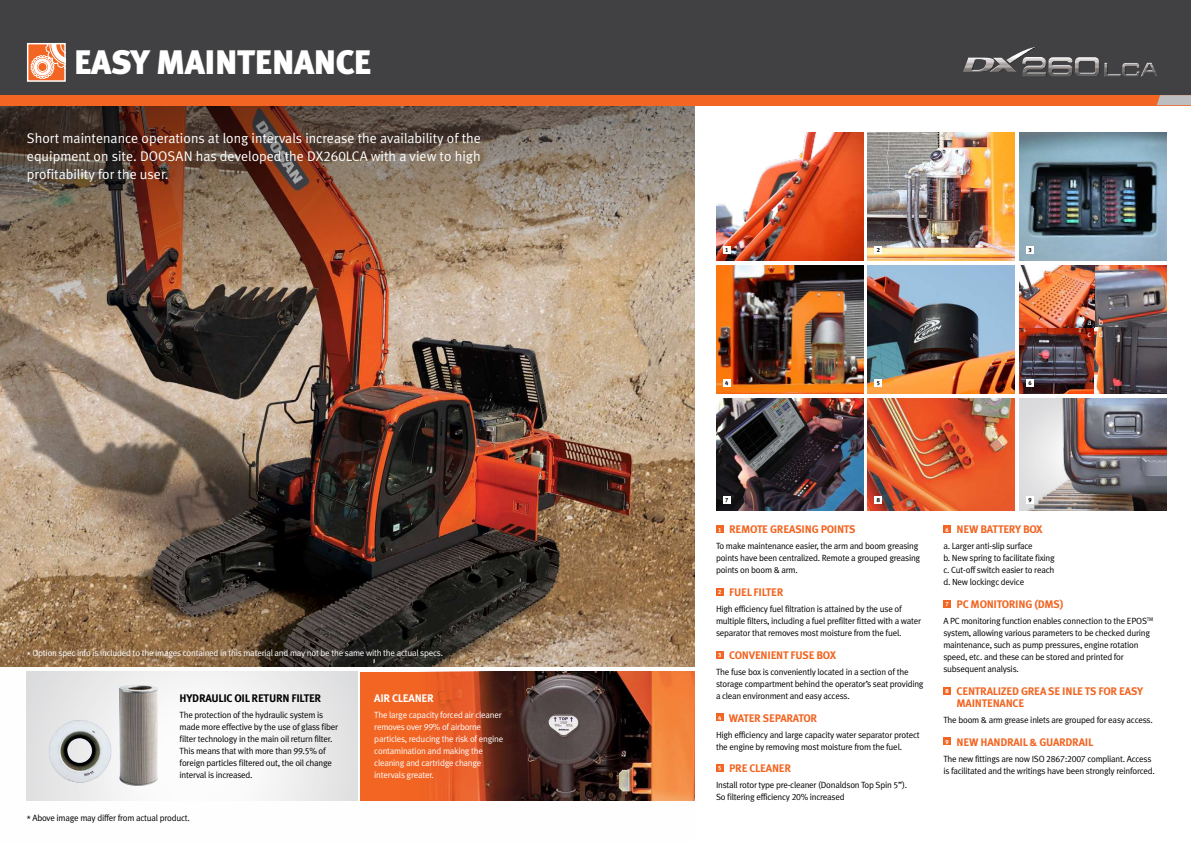
<style>
.page{position:relative;width:1191px;height:842px;background:#fff}
.page>*{position:absolute;margin:0;border:0;box-sizing:border-box;transform-origin:0 0}
.t1{font:900 34px "Meta Plus Lining";letter-spacing:-.025em;color:#fff}
.t2{font:14px/18px "Meta Plus Lining Normal";color:#fff;text-align:justify}
.t3{font:700 11px/12px "Meta Plus Lining";letter-spacing:-.025em;color:#f26522}
.t4{font:700 11px "Meta Plus Lining";letter-spacing:-.025em;color:#000}
.t5{font:700 11px "Meta Plus Lining";letter-spacing:-.025em;color:#fff}
.t6{font:9px/12px "Meta Plus Lining Normal";letter-spacing:-.025em;color:#000}
.t7{font:9px/12px "Meta Plus Lining Normal";letter-spacing:-.025em;color:#fff}
.t8{font:8.6px/11.7px "Meta Plus Normal";color:#fff;scale:.95 1}
.t9{font:700 6px "Meta Plus Lining";color:#fff}
.t10{font:700 6px "Meta Plus Lining";color:#000}
</style>
<div class="page">
<img style="left:0;top:0;width:1191px;height:801px">
<h1 class="t1" style="left:74px;top:43px;width:299px">EASY MAINTENANCE</h1>
<h2 class="t2" style="left:27px;top:129px;width:455px">Short maintenance operations at long intervals increase the availability of the equipment on site. DOOSAN has developed the DX260LCA with a view to high profitability for the user.</h2>
<p class="t7" style="left:27px;top:647px;width:418px">* Option spec info is included to the images contained in this material and may not be the same with the actual specs.</p>
<p class="t4" style="left:180px;top:692px;width:143px">HYDRAULIC OIL RETURN FILTER</p>
<p class="t6" style="left:180px;top:709px;width:160px">The protection of the hydraulic system is made more effective by the use of glass fiber filter technology in the main oil return filter.<br>This means that with more than 99.5% of foreign particles filtered out, the oil change interval is increased.</p>
<p class="t5" style="left:374px;top:692px;width:61px">AIR CLEANER</p>
<p class="t7" style="left:374px;top:709px;width:130px">The large capacity forced air cleaner removes over 99% of airborne particles, reducing the risk of engine contamination and making the cleaning and cartridge change intervals greater.</p>
<p class="t6" style="left:27px;top:811px;width:164px">* Above image may differ from actual product.</p>
<p class="t10" style="left:725px;top:247px;width:5px">1</p>
<p class="t10" style="left:876px;top:247px;width:5px">2</p>
<p class="t10" style="left:1028px;top:247px;width:5px">3</p>
<p class="t8" style="left:1087px;top:316px;width:6px">a c</p>
<p class="t8" style="left:1098px;top:316px;width:6px">b d</p>
<p class="t10" style="left:725px;top:380px;width:5px">4</p>
<p class="t10" style="left:876px;top:380px;width:5px">5</p>
<p class="t10" style="left:1028px;top:380px;width:5px">6</p>
<p class="t10" style="left:725px;top:497px;width:5px">7</p>
<p class="t10" style="left:876px;top:497px;width:5px">8</p>
<p class="t3" style="left:729px;top:523px;width:128px">REMOTE GREASING POINTS</p>
<p class="t6" style="left:716px;top:540px;width:206px">To make maintenance easier, the arm and boom greasing points have been centralized. Remote a grouped greasing points on boom &amp; arm.</p>
<p class="t9" style="left:718px;top:526px;width:5px">1</p>
<p class="t3" style="left:729px;top:586px;width:56px">FUEL FILTER</p>
<p class="t6" style="left:716px;top:603px;width:207px">High efficiency fuel filtration is attained by the use of multiple filters, including a fuel prefilter fitted with a water separator that removes most moisture from the fuel.</p>
<p class="t9" style="left:718px;top:589px;width:5px">2</p>
<p class="t3" style="left:729px;top:649px;width:108px">CONVENIENT FUSE BOX</p>
<p class="t6" style="left:716px;top:665px;width:209px">The fuse box is conveniently located in a section of the storage compartment behind the operator’s seat providing a clean environment and easy access.</p>
<p class="t9" style="left:718px;top:651px;width:5px">3</p>
<p class="t3" style="left:729px;top:712px;width:90px">WATER SEPARATOR</p>
<p class="t6" style="left:716px;top:728px;width:205px">High efficiency and large capacity water separator protect the engine by removing most moisture from the fuel.</p>
<p class="t9" style="left:718px;top:714px;width:5px">4</p>
<p class="t3" style="left:729px;top:762px;width:63px">PRE CLEANER</p>
<p class="t6" style="left:716px;top:779px;width:193px">Install rotor type pre-cleaner (Donaldson Top Spin 5”).<br>So filtering efficiency 20% increased</p>
<p class="t9" style="left:718px;top:765px;width:5px">5</p>
<p class="t10" style="left:1028px;top:497px;width:5px">9</p>
<p class="t3" style="left:956px;top:523px;width:88px">NEW BATTERY BOX</p>
<p class="t6" style="left:943px;top:540px;width:113px">a. Larger anti-slip surface<br>b. New spring to facilitate fixing c. Cut-off switch easier to reach d. New lockingc device</p>
<p class="t9" style="left:945px;top:526px;width:5px">6</p>
<p class="t3" style="left:956px;top:598px;width:108px">PC MONITORING (DMS)</p>
<p class="t6" style="left:943px;top:615px;width:211px">A PC monitoring function enables connection to the EPOS<sup>TM </sup>system, allowing various parameters to be checked during maintenance, such as pump pressures, engine rotation speed, etc. and these can be stored and printed for subsequent analysis.</p>
<p class="t9" style="left:945px;top:601px;width:5px">7</p>
<p class="t3" style="left:956px;top:685px;width:188px">CENTRALIZED GREA SE INLE TS FOR EASY<br>MAINTENANCE</p>
<p class="t6" style="left:943px;top:713px;width:211px">The boom &amp; arm grease inlets are grouped for easy access.</p>
<p class="t9" style="left:945px;top:687px;width:5px">8</p>
<p class="t3" style="left:956px;top:736px;width:138px">NEW HANDRAIL &amp; GUARDRAIL</p>
<p class="t6" style="left:943px;top:752px;width:213px">The new fittings are now ISO 2867:2007 compliant. Access is facilitated and the writings have been strongly reinforced.</p>
<p class="t9" style="left:945px;top:738px;width:5px">9</p>
</div>
